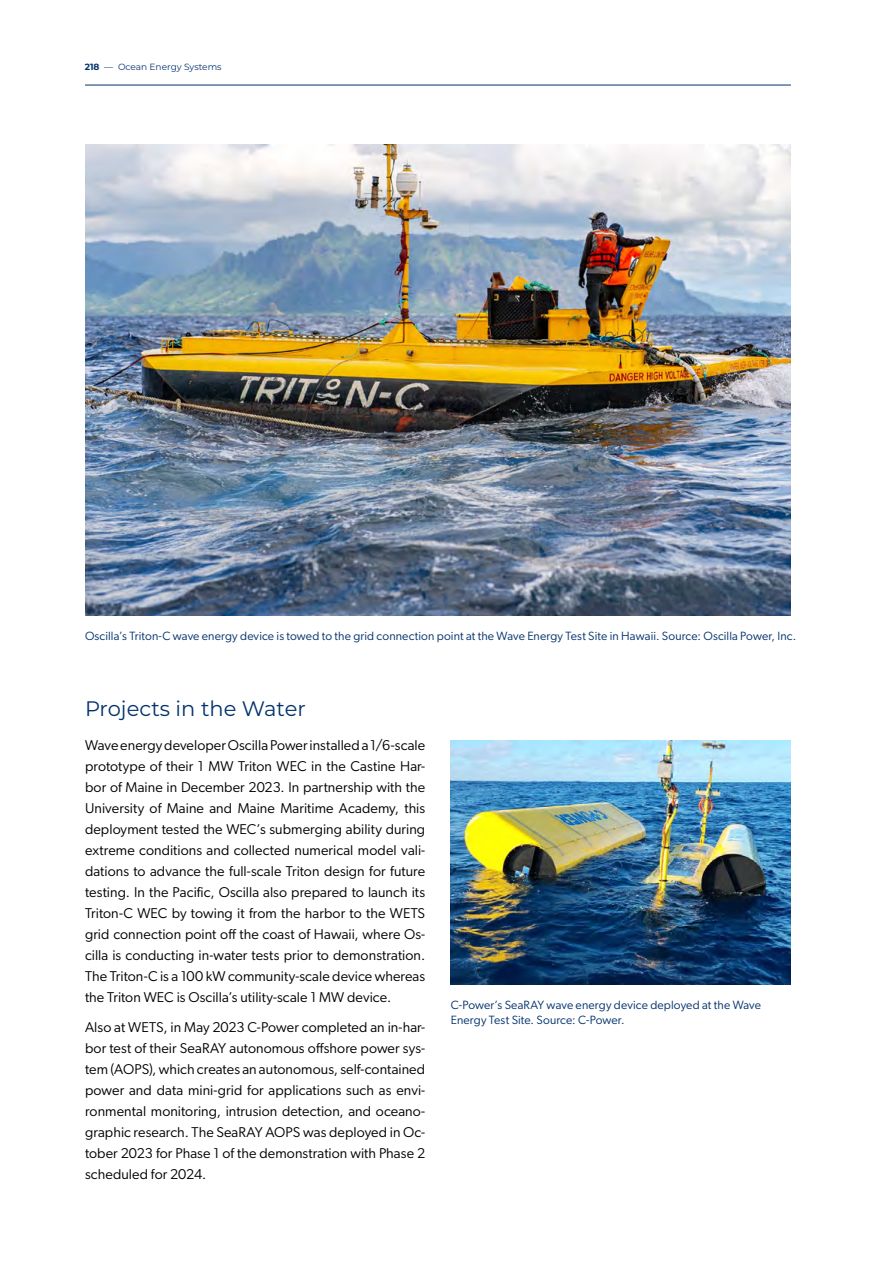
<style>
.page{position:relative;width:893px;height:1263px;background:#fff}
.page>*{position:absolute;margin:0;border:0;box-sizing:border-box;transform-origin:0 0}
.t1{font:21px "Montserrat";color:#03326c}
.t2{font:14.25px/21px "Gibson";letter-spacing:.005em;color:#000;text-align:justify}
.t3{font:12px/15px "Gibson";letter-spacing:.01em;color:#03326c}
.t4{font:9px "Montserrat";color:#03326c}
.s1{font-weight:700}
</style>
<div class="page">
<hr style="left:85px;top:85px;width:706px;height:1px;background:#03326c">
<img style="left:451px;top:741px;width:340px;height:243px">
<img style="left:85px;top:145px;width:706px;height:471px">
<p class="t4" style="left:85px;top:61px;width:138px"><span class="s1">218</span> — Ocean Energy Systems</p>
<p class="t3" style="left:85px;top:628px;width:713px">Oscilla’s Triton-C wave energy device is towed to the grid connection point at the Wave Energy Test Site in Hawaii. Source: Oscilla Power, Inc.</p>
<h1 class="t1" style="left:85px;top:695px;width:222px">Projects in the Water</h1>
<p class="t2" style="left:85px;top:735px;width:342px">Wave energy developer Oscilla Power installed a 1/6-scale prototype of their 1 MW Triton WEC in the Castine Har&shy;bor of Maine in December 2023. In partnership with the University of Maine and Maine Maritime Academy, this deployment tested the WEC’s submerging ability during extreme conditions and collected numerical model vali&shy;dations to advance the full-scale Triton design for future testing. In the Pacific, Oscilla also prepared to launch its Triton-C WEC by towing it from the harbor to the WETS grid connection point off the coast of Hawaii, where Os&shy;cilla is conducting in-water tests prior to demonstration.<br>The Triton-C is a 100 kW community-scale device whereas the Triton WEC is Oscilla’s utility-scale 1 MW device.</p>
<p class="t2" style="left:85px;top:1016px;width:342px">Also at WETS, in May 2023 C-Power completed an in-har&shy;bor test of their SeaRAY autonomous offshore power sys&shy;tem (AOPS), which creates an autonomous, self-contained power and data mini-grid for applications such as envi&shy;ronmental monitoring, intrusion detection, and oceano&shy;graphic research. The SeaRAY AOPS was deployed in Oc&shy;tober 2023 for Phase 1 of the demonstration with Phase 2 scheduled for 2024.</p>
<p class="t3" style="left:451px;top:997px;width:312px">C-Power’s SeaRAY wave energy device deployed at the Wave<br>Energy Test Site. Source: C-Power.</p>
</div>
